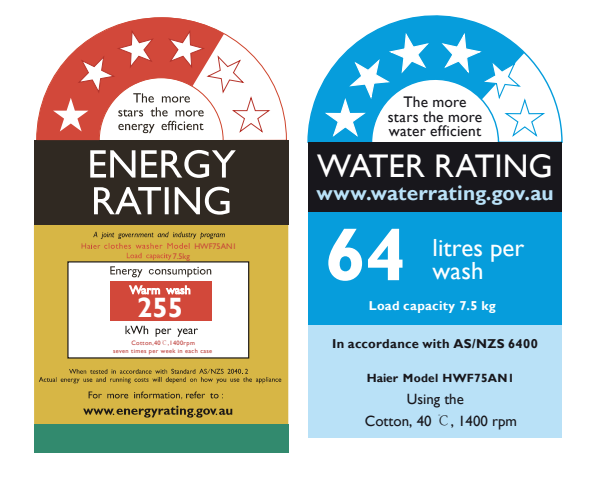
<style>
.page{position:relative;width:591px;height:481px;background:#fff}
.page>*{position:absolute;margin:0;border:0;box-sizing:border-box;transform-origin:0 0}
.t1{font:700 74.4px "Gill Sans";color:#fff}
.t2{font:32.8px "Gill Sans";letter-spacing:-.005em;color:#fff}
.t3{font:700 28px "Gill Sans";color:#fff}
.t4{font:24.8px/23.2px "Gill Sans";color:#fff}
.t5{font:700 20.8px "Gill Sans";letter-spacing:.005em;color:#b9e1f7}
.t6{font:15.2px/14.4px "Gill Sans";letter-spacing:.01em;color:#18171c;text-align:center}
.t7{font:14.8px "Gill Sans";color:#18171c}
.t8{font:700 12.8px "Gill Sans";letter-spacing:.02em;color:#18171c}
.t9{font:700 12.8px "Gill Sans";letter-spacing:.025em;color:#fff}
.t10{font:700 12px "Gill Sans";letter-spacing:.02em;color:#18171c}
.t11{font:8px "Gill Sans";color:#c74839}
.t12{font:6.4px "Gill Sans";letter-spacing:.055em;color:#bc3935}
.s1{font-family:"Adobe Song Std";font-weight:300}
</style>
<div class="page">
<svg style="left:36px;top:81px;width:251px;height:59px"></svg>
<svg style="left:109px;top:17px;width:105px;height:11px"></svg>
<div style="left:34px;top:140px;width:254px;height:85px;background:#302922"></div>
<div style="left:34px;top:225px;width:254px;height:202px;background:#d7b645"></div>
<div style="left:34px;top:424px;width:254px;height:28px;background:#328a6e"></div>
<div style="left:67px;top:261px;width:182px;height:97px;background:#fff;border:1px solid #1d1916"></div>
<div style="left:110px;top:281px;width:102px;height:40px;background:#d2483a"></div>
<svg style="left:37px;top:28px;width:235px;height:112px"></svg>
<svg style="left:90px;top:150px;width:146px;height:28px"></svg>
<svg style="left:94px;top:186px;width:135px;height:28px"></svg>
<svg style="left:110px;top:266px;width:101px;height:11px"></svg>
<svg style="left:129px;top:285px;width:62px;height:10px"></svg>
<svg style="left:39px;top:368px;width:242px;height:15px"></svg>
<svg style="left:125px;top:325px;width:73px;height:11px"></svg>
<svg style="left:83px;top:405px;width:149px;height:12px"></svg>
<svg style="left:89px;top:391px;width:134px;height:8px"></svg>
<svg style="left:82px;top:231px;width:143px;height:29px"></svg>
<svg style="left:307px;top:81px;width:256px;height:62px"></svg>
<svg style="left:308px;top:15px;width:216px;height:127px"></svg>
<svg style="left:323px;top:31px;width:107px;height:111px"></svg>
<div style="left:308px;top:325px;width:254px;height:112px;background:#b9e1f7"></div>
<div style="left:308px;top:142px;width:254px;height:70px;background:#18171c"></div>
<div style="left:308px;top:212px;width:254px;height:113px;background:#069ddc"></div>
<svg style="left:440px;top:31px;width:107px;height:107px"></svg>
<p class="t11" style="left:194px;top:241px;width:44px">HWF75AN1</p>
<p class="t11" style="left:173px;top:251px;width:19px">7.5kg</p>
<h3 class="t3" style="left:137px;top:290px;width:48px">255</h3>
<p class="t12" style="left:131px;top:339px;width:65px">Cotton,40<span class="s1">℃</span>,1400rpm</p>
<p class="t12" style="left:113px;top:347px;width:101px">seven times per week in each case</p>
<h3 class="t6" style="left:388px;top:95px;width:96px">The more stars the more water efficient</h3>
<h2 class="t2" style="left:317px;top:147px;width:237px">WATER RATING</h2>
<h3 class="t5" style="left:316px;top:180px;width:239px">www.waterrating.gov.au</h3>
<h1 class="t1" style="left:325px;top:210px;width:83px">64</h1>
<h3 class="t4" style="left:432px;top:236px;width:93px">litres per wash</h3>
<h3 class="t9" style="left:369px;top:297px;width:128px">Load capacity 7 .5 kg</h3>
<h3 class="t8" style="left:332px;top:335px;width:207px">In accordance with AS/NZS 6400</h3>
<h3 class="t10" style="left:367px;top:370px;width:149px">Haier Model HWF75AN1</h3>
<h3 class="t7" style="left:407px;top:390px;width:59px">Using the</h3>
<h3 class="t7" style="left:365px;top:411px;width:154px">Cotton, 40 <span class="s1">℃</span>, 1400 rpm</h3>
</div>
